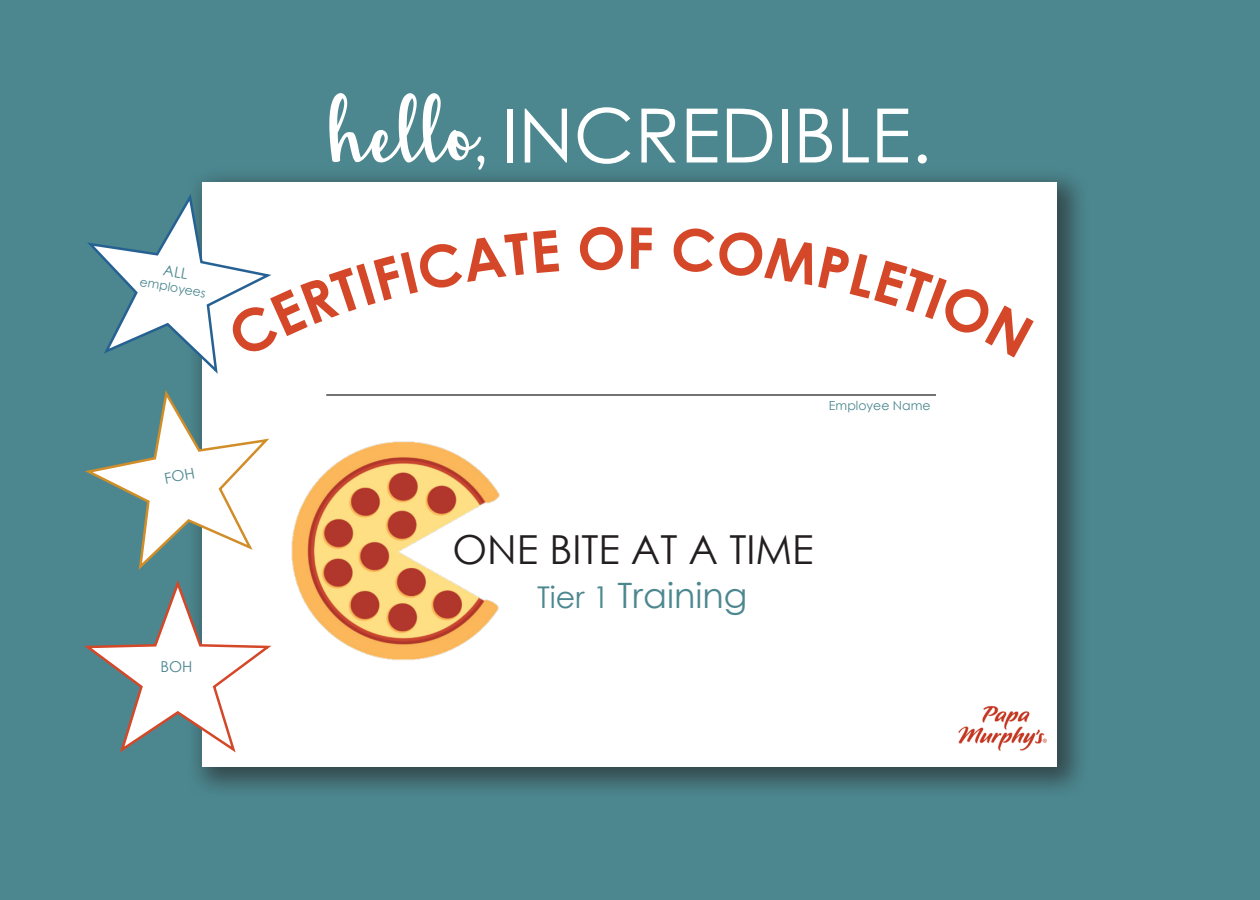
<style>
.page{position:relative;width:1260px;height:900px;background:#4c878f}
.page>*{position:absolute;margin:0;border:0;box-sizing:border-box;transform-origin:0 0}
.t1{font:75px "Century Gothic";color:#fff}
.t2{font:40px "Century Gothic";color:#231f20}
.t3{font:35px "Century Gothic";color:#4c878f}
.t4{font:15px "Century Gothic";color:#4c878f}
.t5{font:12.5px "Century Gothic";color:#4c878f}
.s1{font-family:"Hickory Jack";font-size:127.5px}
.s2{font-size:30px}
</style>
<div class="page">
<div style="left:185px;top:166px;width:905px;height:634px;background:#231f20;opacity:.6"></div>
<div style="left:202px;top:182px;width:856px;height:586px;background:#fff"></div>
<hr style="left:326px;top:394px;width:610px;height:2px;background:#231f20">
<img style="left:958px;top:706px;width:88px;height:45px">
<img style="left:291px;top:441px;width:209px;height:219px">
<svg style="left:84px;top:580px;width:188px;height:175px"></svg>
<svg style="left:87px;top:194px;width:185px;height:183px"></svg>
<svg style="left:85px;top:390px;width:185px;height:183px"></svg>
<p class="t5" style="left:141px;top:273px;width:68px;rotate:10deg">employees</p>
<p class="t4" style="left:161px;top:656px;width:33px">BOH</p>
<p class="t1" style="left:328px;top:83px;width:605px"><span class="s1">hello,</span> INCREDIBLE.</p>
<p class="t5" style="left:829px;top:397px;width:103px">Employee Name</p>
<p class="t2" style="left:452px;top:521px;width:363px">ONE BITE AT A TIME</p>
<p class="t3" style="left:537px;top:571px;width:212px"><span class="s2">Tier 1</span> Training</p>
</div>
